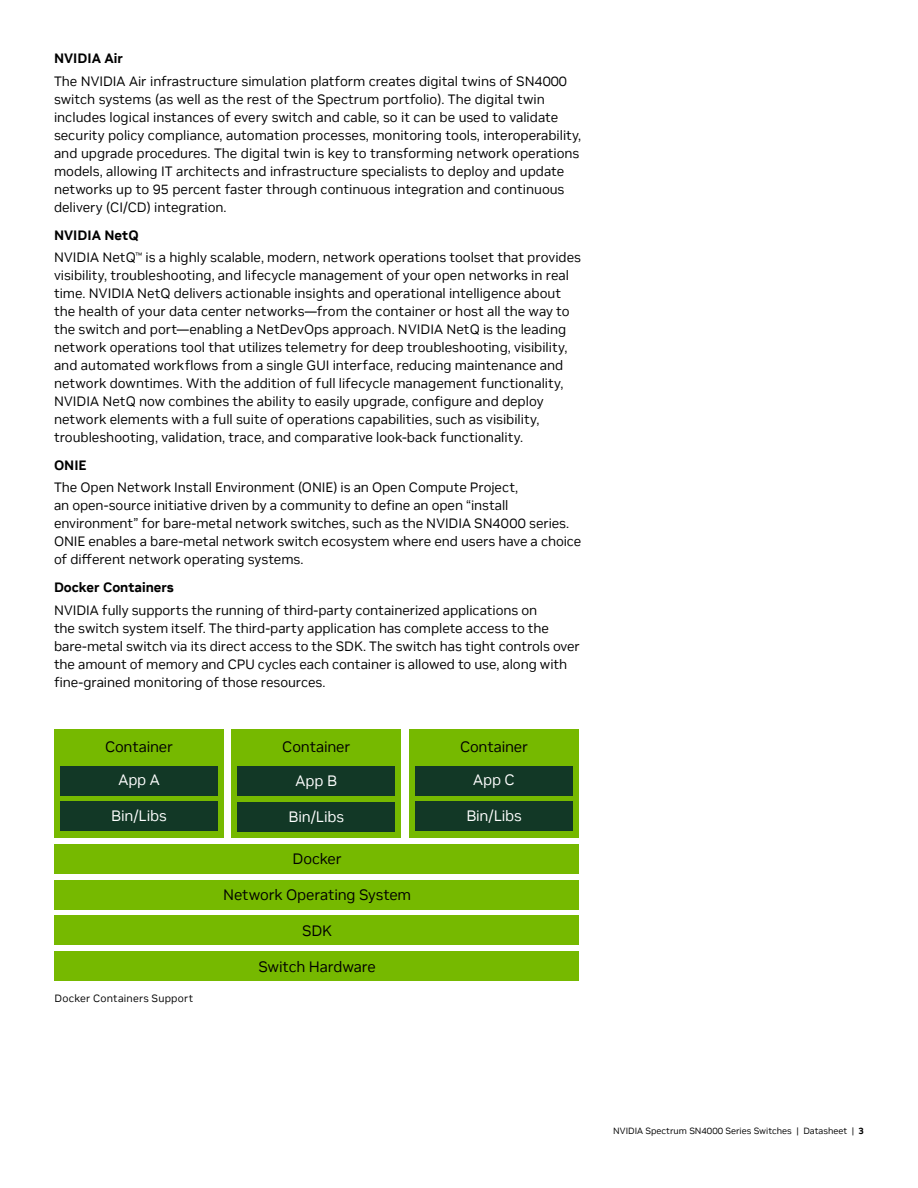
<style>
.page{position:relative;width:918px;height:1188px;background:#fff}
.page>*{position:absolute;margin:0;border:0;box-sizing:border-box;transform-origin:0 0}
.t1{font:15px "NVIDIA Sans";letter-spacing:-.01em;color:#000}
.t2{font:15px "NVIDIA Sans";letter-spacing:-.01em;color:#fff}
.t3{font:13.5px/18px "NVIDIA Sans";color:#000}
.t4{font:700 13.5px "NVIDIA Sans";color:#000}
.t5{font:10.5px "NVIDIA Sans";letter-spacing:.02em;color:#000}
.t6{font:9px "NVIDIA Sans";color:#000}
.s1{font-weight:700}
</style>
<div class="page">
<div style="left:54px;top:729px;width:170px;height:108px;background:#76b900"></div>
<div style="left:409px;top:729px;width:170px;height:108px;background:#76b900"></div>
<div style="left:231px;top:729px;width:170px;height:109px;background:#76b900"></div>
<div style="left:61px;top:801px;width:157px;height:30px;background:#123826"></div>
<div style="left:61px;top:766px;width:157px;height:30px;background:#123826"></div>
<div style="left:416px;top:801px;width:157px;height:30px;background:#123826"></div>
<div style="left:416px;top:766px;width:157px;height:30px;background:#123826"></div>
<div style="left:238px;top:802px;width:157px;height:30px;background:#123826"></div>
<div style="left:238px;top:766px;width:157px;height:30px;background:#123826"></div>
<div style="left:54px;top:844px;width:525px;height:30px;background:#76b900"></div>
<div style="left:54px;top:880px;width:525px;height:30px;background:#76b900"></div>
<div style="left:54px;top:915px;width:525px;height:30px;background:#76b900"></div>
<div style="left:54px;top:951px;width:525px;height:30px;background:#76b900"></div>
<p class="t4" style="left:54px;top:51px;width:71px">NVIDIA Air</p>
<p class="t3" style="left:54px;top:72px;width:529px">The NVIDIA Air infrastructure simulation platform creates digital twins of SN4000 switch systems (as well as the rest of the Spectrum portfolio). The digital twin includes logical instances of every switch and cable, so it can be used to validate security policy compliance, automation processes, monitoring tools, interoperability, and upgrade procedures. The digital twin is key to transforming network operations models, allowing IT architects and infrastructure specialists to deploy and update networks up to 95 percent faster through continuous integration and continuous delivery (CI/CD) integration.</p>
<p class="t3" style="left:54px;top:224px;width:529px;line-height:22.5px"><span class="s1">NVIDIA NetQ<br></span>NVIDIA NetQ<sup>™</sup> is a highly scalable, modern, network operations toolset that provides</p>
<p class="t3" style="left:54px;top:267px;width:517px">visibility, troubleshooting, and lifecycle management of your open networks in real time. NVIDIA NetQ delivers actionable insights and operational intelligence about the health of your data center networks—from the container or host all the way to the switch and port—enabling a NetDevOps approach. NVIDIA NetQ is the leading network operations tool that utilizes telemetry for deep troubleshooting, visibility, and automated workflows from a single GUI interface, reducing maintenance and network downtimes. With the addition of full lifecycle management functionality, NVIDIA NetQ now combines the ability to easily upgrade, configure and deploy network elements with a full suite of operations capabilities, such as visibility, troubleshooting, validation, trace, and comparative look-back functionality.</p>
<p class="t4" style="left:54px;top:457px;width:34px">ONIE</p>
<p class="t3" style="left:54px;top:479px;width:529px">The Open Network Install Environment (ONIE) is an Open Compute Project,<br>an open-source initiative driven by a community to define an open “install environment” for bare-metal network switches, such as the NVIDIA SN4000 series.<br>ONIE enables a bare-metal network switch ecosystem where end users have a choice of different network operating systems.</p>
<p class="t4" style="left:54px;top:579px;width:121px">Docker Containers</p>
<p class="t3" style="left:54px;top:601px;width:528px">NVIDIA fully supports the running of third-party containerized applications on<br>the switch system itself. The third-party application has complete access to the bare-metal switch via its direct access to the SDK. The switch has tight controls over the amount of memory and CPU cycles each container is allowed to use, along with fine-grained monitoring of those resources.</p>
<p class="t1" style="left:105px;top:737px;width:70px">Container</p>
<p class="t1" style="left:282px;top:738px;width:70px">Container</p>
<p class="t1" style="left:460px;top:737px;width:70px">Container</p>
<p class="t2" style="left:118px;top:771px;width:43px">App A</p>
<p class="t2" style="left:296px;top:772px;width:43px">App B</p>
<p class="t2" style="left:473px;top:771px;width:43px">App C</p>
<p class="t2" style="left:111px;top:807px;width:57px">Bin/Libs</p>
<p class="t2" style="left:289px;top:807px;width:57px">Bin/Libs</p>
<p class="t2" style="left:466px;top:807px;width:57px">Bin/Libs</p>
<p class="t1" style="left:293px;top:850px;width:51px">Docker</p>
<p class="t1" style="left:223px;top:886px;width:190px">Network Operating System</p>
<p class="t1" style="left:302px;top:922px;width:31px">SDK</p>
<p class="t1" style="left:259px;top:957px;width:119px">Switch Hardware</p>
<p class="t5" style="left:55px;top:992px;width:140px">Docker Containers Support</p>
<p class="t6" style="left:613px;top:1126px;width:252px">NVIDIA Spectrum SN4000 Series Switches | Datasheet | <span class="s1">3</span></p>
</div>
